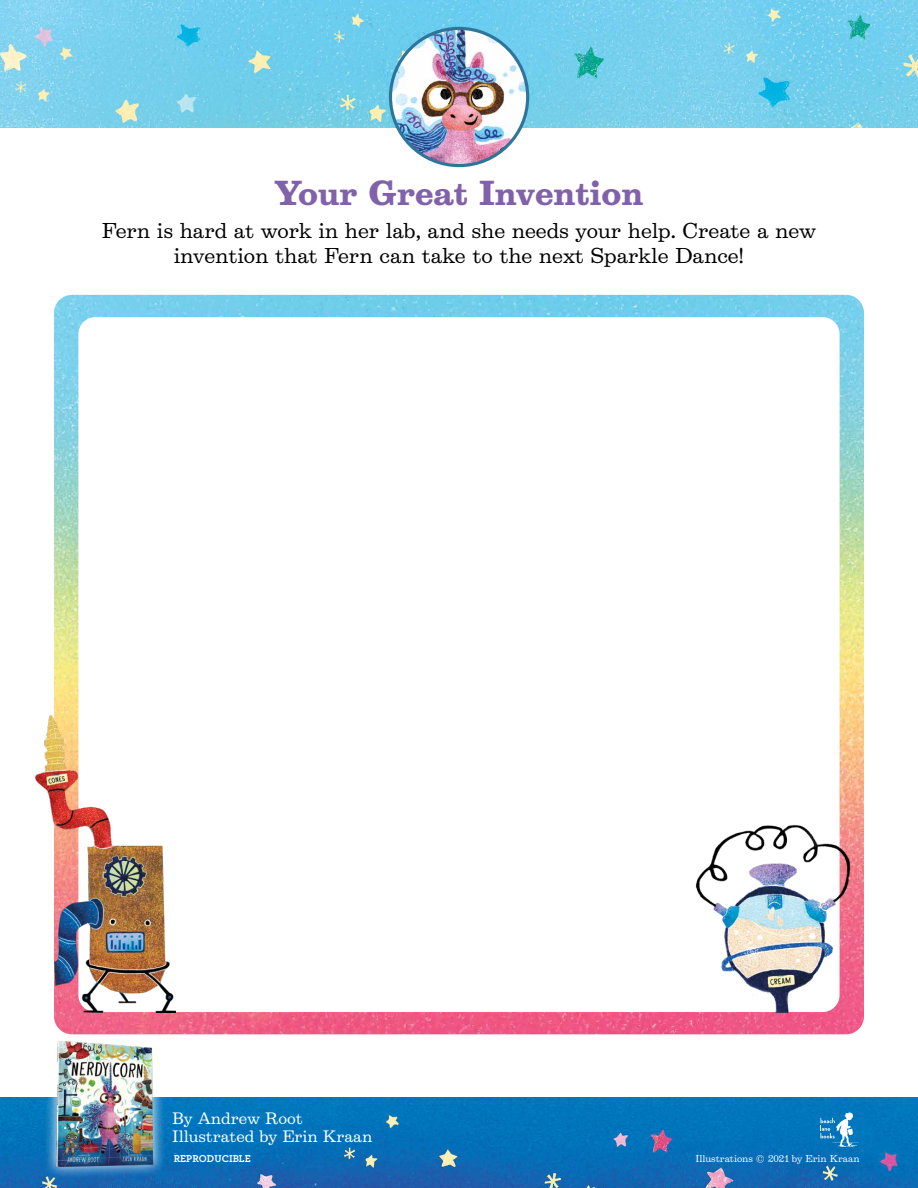
<style>
.page{position:relative;width:918px;height:1188px;background:#fff}
.page>*{position:absolute;margin:0;border:0;box-sizing:border-box;transform-origin:0 0}
.t1{font:700 31.5px "Belizio";color:#8162aa}
.t2{font:19.5px/25.5px "Belizio";color:#000;text-align:center}
.t3{font:15px/18px "Belizio";color:#fff}
.t4{font:700 10.5px "Archer";color:#fff}
.t5{font:9px "Belizio";color:#fff}
</style>
<div class="page">
<img style="left:0;top:1097px;width:918px;height:91px">
<img style="left:0;top:0;width:918px;height:127px">
<div style="left:43px;top:1029px;width:123px;height:150px;background:#fff;opacity:.75"></div>
<img style="left:51px;top:1034px;width:109px;height:138px">
<svg style="left:820px;top:1112px;width:39px;height:35px"></svg>
<img style="left:390px;top:28px;width:138px;height:138px;border-radius:69px">
<div style="left:389px;top:27px;width:140px;height:140px;border:3px solid #2e759c;border-radius:50%"></div>
<img style="left:54px;top:295px;width:810px;height:739px">
<div style="left:78px;top:317px;width:762px;height:695px;background:#fff;border-radius:17px"></div>
<img style="left:36px;top:715px;width:139px;height:297px">
<img style="left:695px;top:814px;width:156px;height:198px">
<h1 class="t1" style="left:275px;top:175px;width:370px">Your Great Invention</h1>
<p class="t2" style="left:102px;top:218px;width:716px">Fern is hard at work in her lab, and she needs your help. Create a new invention that Fern can take to the next Sparkle Dance!</p>
<p class="t3" style="left:172px;top:1110px;width:202px">By Andrew Root<br>Illustrated by Erin Kraan</p>
<p class="t4" style="left:174px;top:1151px;width:79px">REPRODUCIBLE</p>
<p class="t5" style="left:696px;top:1153px;width:166px">Illustrations © 2021 by Erin Kraan</p>
</div>
